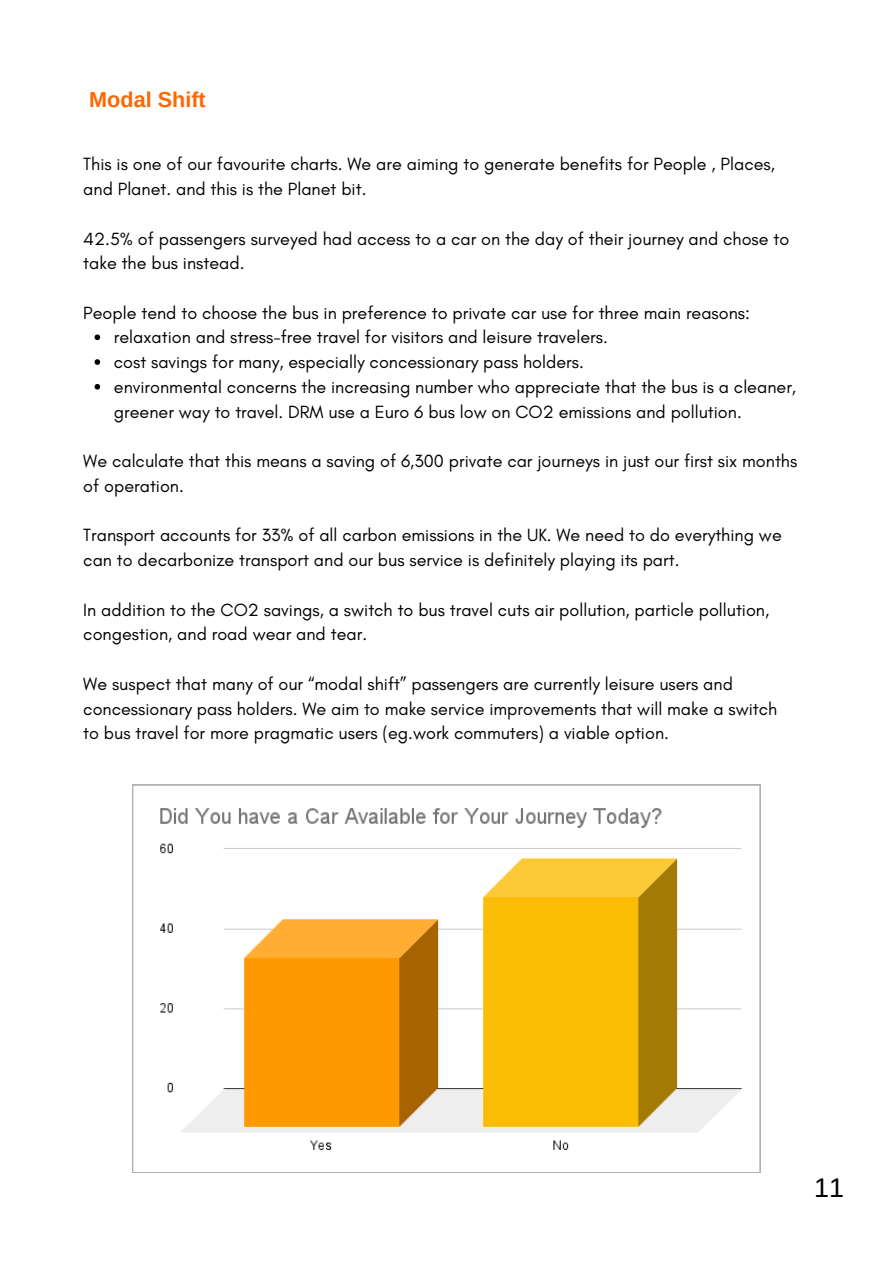
<style>
.page{position:relative;width:893px;height:1264px;background:#fff}
.page>*{position:absolute;margin:0;border:0;box-sizing:border-box;transform-origin:0 0}
.t1{font:27px "Arimo";color:#000}
.t2{font:700 21.6px "Arimo";color:#f60}
.t3{font:18px/24.8px "Glacial Indifference";color:#000}
</style>
<div class="page">
<svg style="left:132px;top:784px;width:628px;height:388px"></svg>
<svg style="left:94px;top:334px;width:6px;height:6px"></svg>
<svg style="left:94px;top:359px;width:6px;height:6px"></svg>
<svg style="left:94px;top:384px;width:6px;height:5px"></svg>
<p class="t2" style="left:89px;top:88px;width:118px">Modal Shift</p>
<p class="t3" style="left:83px;top:152px;width:693px">This is one of our favourite charts. We are aiming to generate benefits for People , Places, and Planet. and this is the Planet bit.</p>
<p class="t3" style="left:83px;top:226px;width:707px">42.5% of passengers surveyed had access to a car on the day of their journey and chose to take the bus instead.</p>
<p class="t3" style="left:83px;top:300px;width:668px">People tend to choose the bus in preference to private car use for three main reasons:</p>
<p class="t3" style="left:114px;top:325px;width:495px">relaxation and stress-free travel for visitors and leisure travelers.</p>
<p class="t3" style="left:114px;top:349px;width:471px">cost savings for many, especially concessionary pass holders.</p>
<p class="t3" style="left:114px;top:374px;width:683px">environmental concerns the increasing number who appreciate that the bus is a cleaner, greener way to travel. DRM use a Euro 6 bus low on CO2 emissions and pollution.</p>
<p class="t3" style="left:83px;top:448px;width:715px">We calculate that this means a saving of 6,300 private car journeys in just our first six months of operation.</p>
<p class="t3" style="left:83px;top:522px;width:700px">Transport accounts for 33% of all carbon emissions in the UK. We need to do everything we can to decarbonize transport and our bus service is definitely playing its part.</p>
<p class="t3" style="left:83px;top:597px;width:687px">In addition to the CO2 savings, a switch to bus travel cuts air pollution, particle pollution, congestion, and road wear and tear.</p>
<p class="t3" style="left:83px;top:671px;width:695px">We suspect that many of our “modal shift” passengers are currently leisure users and concessionary pass holders. We aim to make service improvements that will make a switch to bus travel for more pragmatic users (eg.work commuters) a viable option.</p>
<p class="t1" style="left:814px;top:1172px;width:31px">11</p>
</div>
